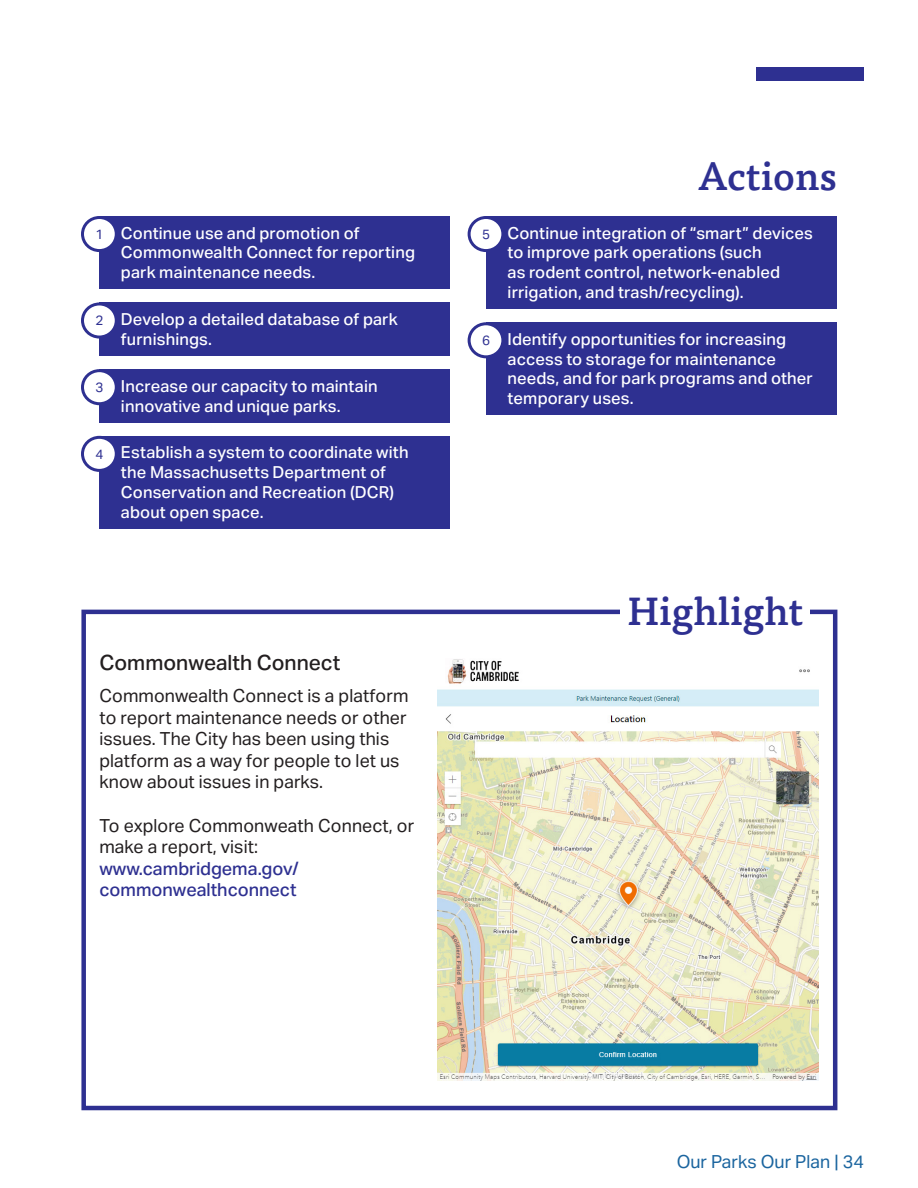
<style>
.page{position:relative;width:918px;height:1188px;background:#fff}
.page>*{position:absolute;margin:0;border:0;box-sizing:border-box;transform-origin:0 0}
.t1{font:500 39px "Tisa Pro";color:#2e3091}
.Subheader{font:500 21px "Aktiv Grotesk";color:#231f20}
.t2{font:18px/21.6px "Aktiv Grotesk";color:#231f20}
.t3{font:18px "Aktiv Grotesk";color:#1b659f}
.t4{font:500 16.5px/19.8px "Aktiv Grotesk";letter-spacing:.01em;color:#fff}
.t5{font:13.5px "Aktiv Grotesk";color:#2e3091}
.s1{font-weight:500;color:#2e3091}
</style>
<div class="page">
<div style="left:757px;top:68px;width:107px;height:13px;background:#2e3091"></div>
<div style="left:81px;top:610px;width:756px;height:500px;border:4px solid #2e3091"></div>
<div style="left:621px;top:597px;width:189px;height:28px;background:#fff"></div>
<div style="left:486px;top:216px;width:351px;height:93px;background:#2e3091"></div>
<div style="left:469px;top:217px;width:34px;height:34px;background:#fff;border-radius:50%"></div>
<div style="left:468px;top:216px;width:36px;height:36px;border:3px solid #2e3091;border-radius:50%"></div>
<div style="left:99px;top:369px;width:351px;height:53px;background:#2e3091"></div>
<div style="left:82px;top:371px;width:34px;height:33px;background:#fff;border-radius:50%"></div>
<div style="left:81px;top:369px;width:37px;height:36px;border:3px solid #2e3091;border-radius:50%"></div>
<div style="left:99px;top:436px;width:351px;height:93px;background:#2e3091"></div>
<div style="left:82px;top:437px;width:34px;height:33px;background:#fff;border-radius:50%"></div>
<div style="left:81px;top:436px;width:37px;height:36px;border:3px solid #2e3091;border-radius:50%"></div>
<div style="left:486px;top:322px;width:351px;height:93px;background:#2e3091"></div>
<div style="left:469px;top:324px;width:34px;height:33px;background:#fff;border-radius:50%"></div>
<div style="left:468px;top:322px;width:36px;height:36px;border:3px solid #2e3091;border-radius:50%"></div>
<div style="left:99px;top:302px;width:351px;height:54px;background:#2e3091"></div>
<div style="left:82px;top:304px;width:34px;height:33px;background:#fff;border-radius:50%"></div>
<div style="left:81px;top:302px;width:37px;height:37px;border:3px solid #2e3091;border-radius:50%"></div>
<div style="left:99px;top:216px;width:351px;height:73px;background:#2e3091"></div>
<div style="left:82px;top:217px;width:34px;height:34px;background:#fff;border-radius:50%"></div>
<div style="left:81px;top:216px;width:37px;height:36px;border:3px solid #2e3091;border-radius:50%"></div>
<img style="left:437px;top:659px;width:382px;height:421px">
<p class="t5" style="left:95px;top:226px;width:9px">1</p>
<p class="t4" style="left:121px;top:223px;width:296px">Continue use and promotion of<br>Commonwealth Connect for reporting park maintenance needs.</p>
<p class="t5" style="left:95px;top:313px;width:9px">2</p>
<p class="t4" style="left:121px;top:309px;width:278px">Develop a detailed database of park furnishings.</p>
<p class="t5" style="left:95px;top:379px;width:9px">3</p>
<p class="t4" style="left:121px;top:376px;width:258px">Increase our capacity to maintain innovative and unique parks.</p>
<p class="t5" style="left:95px;top:446px;width:9px">4</p>
<p class="t4" style="left:121px;top:443px;width:289px">Establish a system to coordinate with the Massachusetts Department of<br>Conservation and Recreation (DCR) about open space.</p>
<p class="Subheader" style="left:99px;top:650px;width:242px">Commonwealth Connect</p>
<p class="t2" style="left:99px;top:685px;width:311px">Commonwealth Connect is a platform to report maintenance needs or other issues. The City has been using this platform as a way for people to let us know about issues in parks.</p>
<p class="t2" style="left:99px;top:815px;width:316px">To explore Commonweath Connect, or make a report, visit: <span class="s1">www.cambridgema.gov/ commonwealthconnect</span></p>
<p class="t5" style="left:482px;top:226px;width:9px">5</p>
<p class="t5" style="left:482px;top:333px;width:9px">6</p>
<p class="t1" style="left:698px;top:147px;width:141px">Actions</p>
<p class="t4" style="left:508px;top:223px;width:307px">Continue integration of “smart” devices to improve park operations (such<br>as rodent control, network-enabled irrigation, and trash/recycling).</p>
<p class="t4" style="left:508px;top:329px;width:307px">Identify opportunities for increasing access to storage for maintenance needs, and for park programs and other temporary uses.</p>
<p class="t1" style="left:627px;top:581px;width:177px">Highlight</p>
<p class="t3" style="left:677px;top:1152px;width:189px">Our Parks Our Plan | 34</p>
</div>
